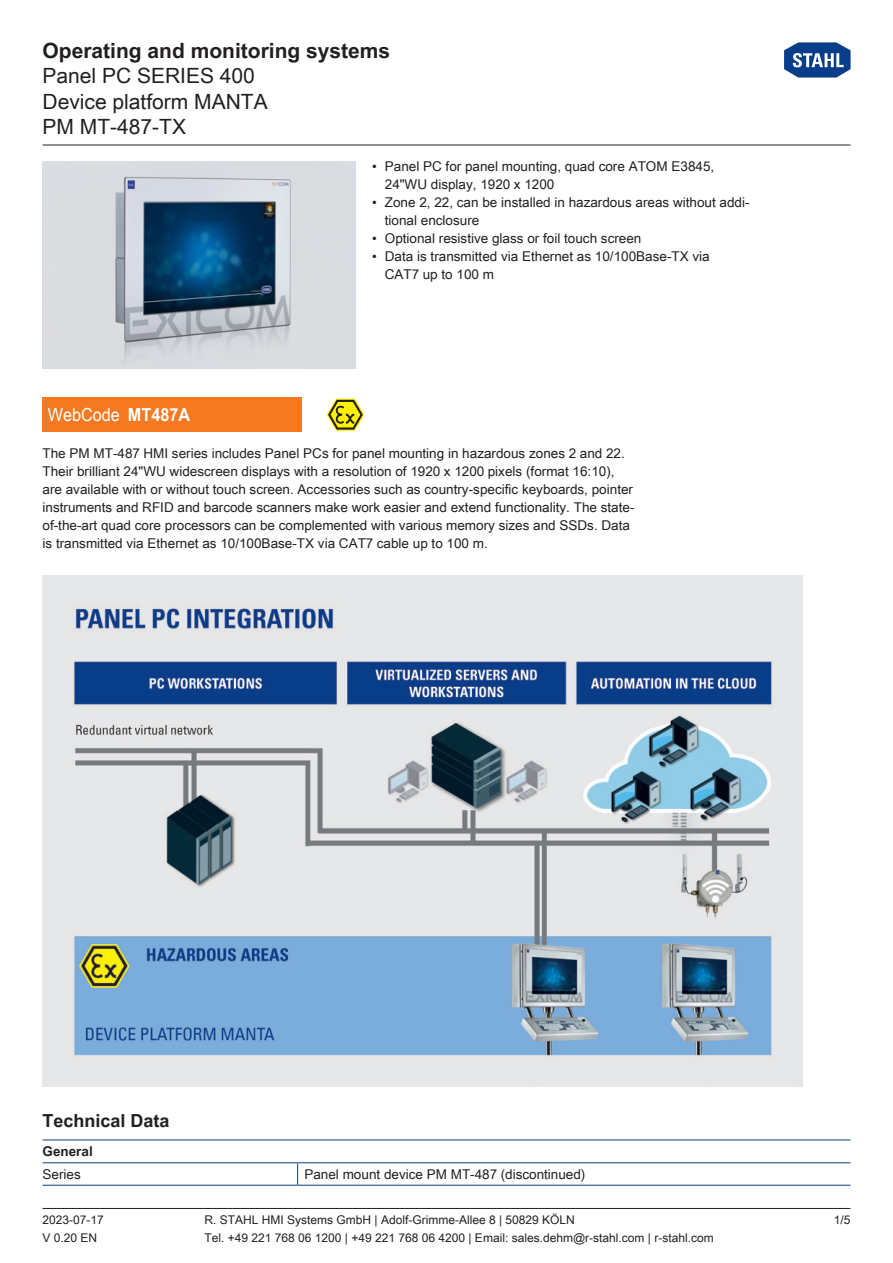
<style>
.page{position:relative;width:893px;height:1263px;background:#fff}
.page>*{position:absolute;margin:0;border:0;box-sizing:border-box;transform-origin:0 0}
.t1{font:21px/25.5px "Arial Unicode MS";color:#231f20}
.t2{font:700 21px "Arial Unicode MS";color:#231f20}
.Table_Header_Technic{font:700 18px "Arial Unicode MS";color:#231f20}
.WebCode{font:18px "Arial Unicode MS";color:#fff;scale:.9 1}
._00_Basic_ParaStyle{font:13.5px/18px "Arial Unicode MS";color:#231f20}
.TabBodyLeft{font:13.5px "Arial Unicode MS";color:#231f20}
.TabHeader1stColumn{font:700 13.5px "Arial Unicode MS";color:#231f20}
.TabBody1stColumn{font:13.5px "Arial Unicode MS";color:#231f20}
.t3{font:12px "Arial Unicode MS";color:#231f20}
.s1{font-weight:700}
</style>
<div class="page">
<hr style="left:43px;top:1208px;width:807px;height:1px;background:#231f20">
<hr style="left:43px;top:145px;width:807px;height:1px;background:#231f20">
<svg style="left:784px;top:42px;width:67px;height:36px"></svg>
<img style="left:43px;top:576px;width:759px;height:510px">
<hr style="left:43px;top:1139px;width:807px;height:1px;background:#083e89">
<img style="left:43px;top:162px;width:312px;height:207px">
<hr style="left:43px;top:1162px;width:255px;height:1px;background:#083e89">
<hr style="left:298px;top:1162px;width:552px;height:1px;background:#083e89">
<svg style="left:297px;top:1163px;width:1px;height:22px"></svg>
<hr style="left:43px;top:1185px;width:255px;height:1px;background:#083e89">
<hr style="left:298px;top:1185px;width:552px;height:1px;background:#083e89">
<div style="left:43px;top:398px;width:259px;height:34px;background:#f47921"></div>
<svg style="left:327px;top:399px;width:37px;height:32px"></svg>
<h1 class="t2" style="left:43px;top:35px;width:349px">Operating and monitoring systems</h1>
<h1 class="t1" style="left:43px;top:62px;width:227px">Panel PC SERIES 400<br>Device platform MANTA<br>PM MT-487-TX</h1>
<p class="WebCode" style="left:48px;top:402px;width:160px">WebCode <span class="s1">MT487A</span></p>
<p class="_00_Basic_ParaStyle" style="left:385px;top:157px;width:331px;text-indent:-13px">• Panel PC for panel mounting, quad core ATOM E3845,<br>24"WU display, 1920 x 1200</p>
<p class="_00_Basic_ParaStyle" style="left:385px;top:193px;width:366px;text-indent:-13px">• Zone 2, 22, can be installed in hazardous areas without addi&shy;tional enclosure</p>
<p class="_00_Basic_ParaStyle" style="left:372px;top:229px;width:271px">• Optional resistive glass or foil touch screen</p>
<p class="_00_Basic_ParaStyle" style="left:385px;top:247px;width:326px;text-indent:-13px">• Data is transmitted via Ethernet as 10/100Base-TX via<br>CAT7 up to 100 m</p>
<p class="_00_Basic_ParaStyle" style="left:43px;top:444px;width:594px">The PM MT-487 HMI series includes Panel PCs for panel mounting in hazardous zones 2 and 22.<br>Their brilliant 24"WU widescreen displays with a resolution of 1920 x 1200 pixels (format 16:10), are available with or without touch screen. Accessories such as country-specific keyboards, pointer instruments and RFID and barcode scanners make work easier and extend functionality. The state&shy;of-the-art quad core processors can be complemented with various memory sizes and SSDs. Data is transmitted via Ethernet as 10/100Base-TX via CAT7 cable up to 100 m.</p>
<p class="Table_Header_Technic" style="left:43px;top:1107px;width:129px">Technical Data</p>
<p class="TabHeader1stColumn" style="left:43px;top:1142px;width:52px">General</p>
<p class="TabBody1stColumn" style="left:43px;top:1164px;width:40px">Series</p>
<p class="TabBodyLeft" style="left:304px;top:1164px;width:282px">Panel mount device PM MT-487 (discontinued)</p>
<p class="t3" style="left:43px;top:1211px;width:63px">2023-07-17</p>
<p class="t3" style="left:205px;top:1211px;width:372px">R. STAHL HMI Systems GmbH | Adolf-Grimme-Allee 8 | 50829 KÖLN</p>
<p class="t3" style="left:834px;top:1211px;width:18px">1/5</p>
<p class="t3" style="left:43px;top:1229px;width:56px">V 0.20 EN</p>
<p class="t3" style="left:205px;top:1229px;width:511px">Tel. +49 221 768 06 1200 | +49 221 768 06 4200 | Email: sales.dehm@r-stahl.com | r-stahl.com</p>
</div>
